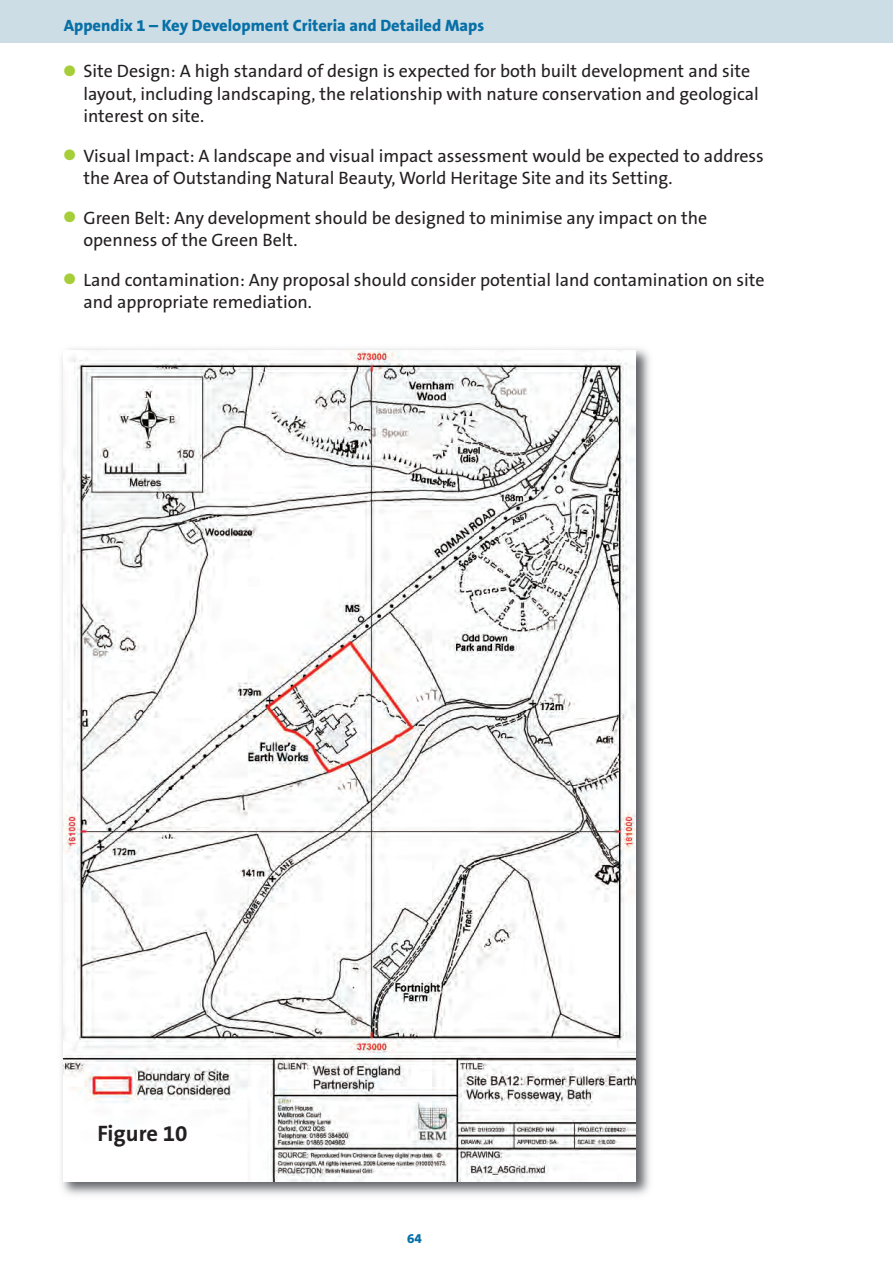
<style>
.page{position:relative;width:893px;height:1263px;background:#fff}
.page>*{position:absolute;margin:0;border:0;box-sizing:border-box;transform-origin:0 0}
.t1{font:700 22.5px "The Sans B7";color:#231f20}
.t2{font:18px/22.5px "The Sans B5 Plain";color:#231f20}
.t3{font:800 16.5px "The Sans B8";color:#0770a6}
.t4{font:800 13.5px "The Sans B8";color:#0770a6}
.s1{color:#a6ce39}
</style>
<div class="page">
<div style="left:0;top:0;width:892px;height:43px;background:#cddde6"></div>
<img style="left:61px;top:348px;width:589px;height:847px">
<img style="left:64px;top:350px;width:572px;height:831px">
<p class="t3" style="left:64px;top:17px;width:422px">Appendix 1 – Key Development Criteria and Detailed Maps</p>
<p class="t2" style="left:83px;top:60px;width:677px;text-indent:-20px"><span class="s1">●</span> Site Design: A high standard of design is expected for both built development and site layout, including landscaping, the relationship with nature conservation and geological interest on site.</p>
<p class="t2" style="left:83px;top:145px;width:682px;text-indent:-20px"><span class="s1">●</span> Visual Impact: A landscape and visual impact assessment would be expected to address the Area of Outstanding Natural Beauty, World Heritage Site and its Setting.</p>
<p class="t2" style="left:83px;top:207px;width:625px;text-indent:-20px"><span class="s1">●</span> Green Belt: Any development should be designed to minimise any impact on the openness of the Green Belt.</p>
<p class="t2" style="left:83px;top:269px;width:683px;text-indent:-20px"><span class="s1">●</span> Land contamination: Any proposal should consider potential land contamination on site and appropriate remediation.</p>
<p class="t1" style="left:97px;top:1121px;width:92px">Figure 10</p>
<p class="t4" style="left:407px;top:1231px;width:16px">64</p>
</div>
